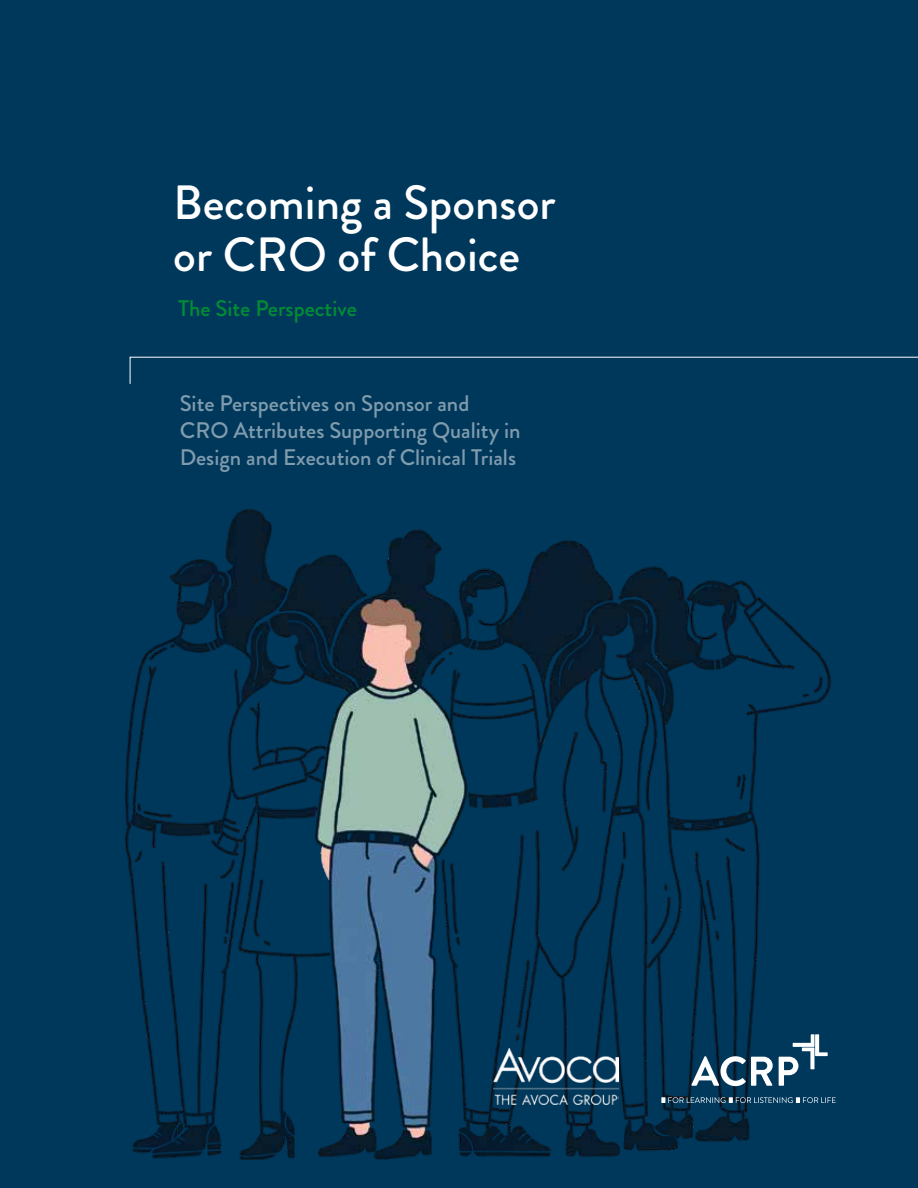
<style>
.page{position:relative;width:918px;height:1188px;background:#00385c}
.page>*{position:absolute;margin:0;border:0;box-sizing:border-box;transform-origin:0 0}
.t1{font:500 48px/51.6px "Brandon Grotesque";color:#fff}
.t2{font:500 22.5px/27px "Brandon Grotesque";color:#809cad}
.t3{font:500 22.5px "Brandon Grotesque";color:#008d34}
</style>
<div class="page">
<img style="left:125px;top:509px;width:707px;height:651px">
<svg style="left:125px;top:1097px;width:711px;height:31px"></svg>
<svg style="left:691px;top:1056px;width:82px;height:30px"></svg>
<svg style="left:779px;top:1034px;width:49px;height:52px"></svg>
<img style="left:493px;top:1048px;width:126px;height:56px">
<svg style="left:129px;top:356px;width:789px;height:28px"></svg>
<h1 class="t1" style="left:173px;top:178px;width:384px">Becoming a Sponsor or CRO of Choice</h1>
<p class="t3" style="left:178px;top:293px;width:180px">The Site Perspective</p>
<p class="t2" style="left:180px;top:390px;width:342px">Site Perspectives on Sponsor and<br>CRO Attributes Supporting Quality in<br>Design and Execution of Clinical Trials</p>
</div>
